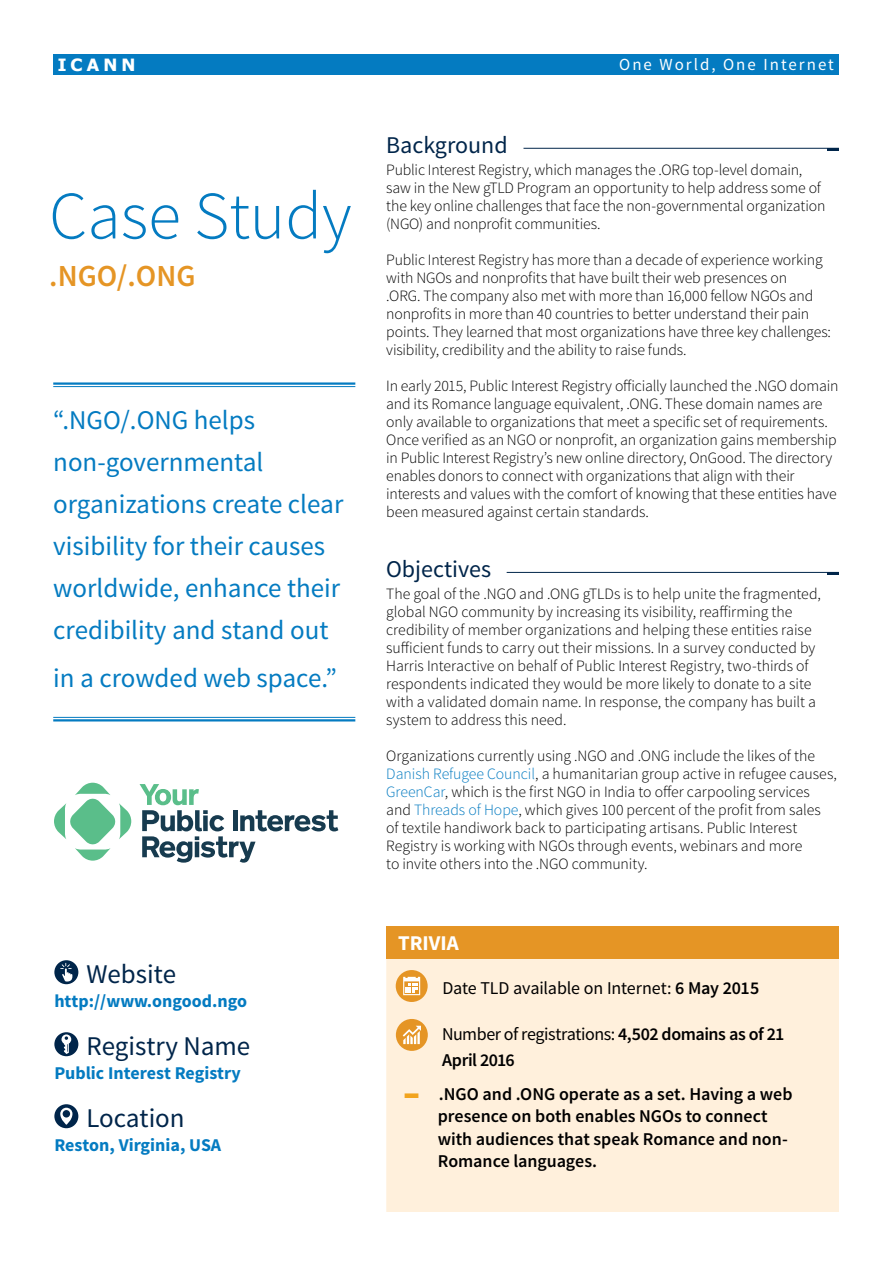
<style>
.page{position:relative;width:893px;height:1263px;background:#fff}
.page>*{position:absolute;margin:0;border:0;box-sizing:border-box;transform-origin:0 0}
.t1{font:300 67.65px "Source Sans Pro";color:#047bc1}
.t2{font:600 30.6px "Source Sans Pro";color:#e59525}
.t3{font:27px/42px "Source Sans Pro";color:#047bc1}
.t4{font:27px "Source Sans Pro";color:#00254a}
.t5{font:24px "Source Sans Pro";color:#00254a}
.t6{font:700 21px "Source Sans Pro";color:#fff}
.t7{font:600 18px/22.5px "Source Sans Pro";letter-spacing:-.005em;color:#000}
.t8{font:700 18px "Source Sans Pro";color:#047bc1}
.t9{font:600 18px/25.5px "Source Sans Pro";letter-spacing:-.03em;color:#000}
.t10{font:18px "Source Sans Pro";letter-spacing:-.01em;color:#000}
.t11{font:16.8px "Source Sans Pro";letter-spacing:.12em;color:#fff}
.t12{font:700 16.8px "Tahoma";letter-spacing:.23em;color:#fff;scale:1.07 1}
.t13{font:300 15.75px/18px "Source Sans Pro";letter-spacing:-.005em;color:#000}
.s1{color:#047bc1}
.s2{font-weight:600}
.s3{font-weight:400}
.s4{color:#f2a41e}
</style>
<div class="page">
<div style="left:386px;top:956px;width:453px;height:256px;background:#fff0dc"></div>
<svg style="left:396px;top:970px;width:32px;height:32px"></svg>
<svg style="left:403px;top:977px;width:17px;height:18px"></svg>
<div style="left:396px;top:1019px;width:32px;height:32px;background:#e59525;border-radius:50%"></div>
<svg style="left:403px;top:1026px;width:18px;height:18px"></svg>
<div style="left:53px;top:54px;width:786px;height:20px;background:#047bc1"></div>
<div style="left:54px;top:1104px;width:24px;height:24px;background:#00254a;border-radius:50%"></div>
<svg style="left:60px;top:1108px;width:12px;height:17px"></svg>
<div style="left:54px;top:1032px;width:24px;height:24px;background:#00254a;border-radius:50%"></div>
<svg style="left:61px;top:1034px;width:10px;height:20px"></svg>
<div style="left:54px;top:960px;width:24px;height:24px;background:#00254a;border-radius:50%"></div>
<svg style="left:60px;top:963px;width:12px;height:18px"></svg>
<div style="left:386px;top:926px;width:453px;height:32px;background:#e59525"></div>
<svg style="left:54px;top:783px;width:77px;height:78px"></svg>
<svg style="left:140px;top:784px;width:198px;height:79px"></svg>
<hr style="left:53px;top:382px;width:302px;height:3px;background:#047bc1">
<hr style="left:53px;top:386px;width:302px;height:1px;background:#047bc1">
<hr style="left:53px;top:717px;width:302px;height:1px;background:#047bc1">
<hr style="left:53px;top:719px;width:302px;height:2px;background:#047bc1">
<hr style="left:523px;top:148px;width:316px;height:1px;background:#00254a">
<svg style="left:827px;top:149px;width:12px;height:2px"></svg>
<hr style="left:507px;top:572px;width:332px;height:1px;background:#00254a">
<svg style="left:827px;top:573px;width:12px;height:2px"></svg>
<p class="t12" style="left:58px;top:53px;width:74px">ICANN</p>
<p class="t11" style="left:619px;top:54px;width:216px">One World, One Internet</p>
<h1 class="t1" style="left:49px;top:175px;width:304px">Case Study</h1>
<h2 class="t2" style="left:49px;top:257px;width:148px">.NGO/.ONG</h2>
<h3 class="t3" style="left:53px;top:399px;width:292px">“.NGO/.ONG helps non-governmental organizations create clear visibility for their causes worldwide, enhance their credibility and stand out</h3>
<h3 class="t3" style="left:53px;top:657px;width:285px">in a crowded web space.”</h3>
<h3 class="t4" style="left:86px;top:957px;width:91px">Website</h3>
<p class="t8" style="left:54px;top:989px;width:194px">http://www.ongood.ngo</p>
<h3 class="t4" style="left:86px;top:1029px;width:165px">Registry Name</h3>
<p class="t8" style="left:54px;top:1061px;width:188px">Public Interest Registry</p>
<h3 class="t4" style="left:86px;top:1101px;width:100px">Location</h3>
<p class="t8" style="left:54px;top:1133px;width:168px">Reston, Virginia, USA</p>
<h3 class="t5" style="left:386px;top:130px;width:123px">Background</h3>
<p class="t13" style="left:386px;top:161px;width:441px">Public Interest Registry, which manages the .ORG top-level domain, saw in the New gTLD Program an opportunity to help address some of the key online challenges that face the non-governmental organization (NGO) and nonprofit communities.</p>
<p class="t13" style="left:386px;top:251px;width:446px">Public Interest Registry has more than a decade of experience working with NGOs and nonprofits that have built their web presences on<br>.ORG. The company also met with more than 16,000 fellow NGOs and nonprofits in more than 40 countries to better understand their pain points. They learned that most organizations have three key challenges: visibility, credibility and the ability to raise funds.</p>
<p class="t13" style="left:386px;top:377px;width:454px">In early 2015, Public Interest Registry officially launched the .NGO domain and its Romance language equivalent, .ONG. These domain names are only available to organizations that meet a specific set of requirements.<br>Once verified as an NGO or nonprofit, an organization gains membership in Public Interest Registry’s new online directory, OnGood. The directory enables donors to connect with organizations that align with their interests and values with the comfort of knowing that these entities have been measured against certain standards.</p>
<h3 class="t5" style="left:386px;top:554px;width:106px">Objectives</h3>
<p class="t13" style="left:386px;top:585px;width:436px">The goal of the .NGO and .ONG gTLDs is to help unite the fragmented, global NGO community by increasing its visibility, reaffirming the credibility of member organizations and helping these entities raise sufficient funds to carry out their missions. In a survey conducted by Harris Interactive on behalf of Public Interest Registry, two-thirds of respondents indicated they would be more likely to donate to a site with a validated domain name. In response, the company has built a system to address this need.</p>
<p class="t13" style="left:386px;top:747px;width:452px">Organizations currently using .NGO and .ONG include the likes of the <span class="s1">Danish Refugee Council</span>, a humanitarian group active in refugee causes, <span class="s1">GreenCar</span>, which is the first NGO in India to offer carpooling services and <span class="s1">Threads of Hope</span>, which gives 100 percent of the profit from sales of textile handiwork back to participating artisans. Public Interest Registry is working with NGOs through events, webinars and more<br>to invite others into the .NGO community.</p>
<h3 class="t6" style="left:398px;top:930px;width:62px">TRIVIA</h3>
<p class="t10" style="left:442px;top:977px;width:318px">Date TLD available on Internet: <span class="s2">6 May 2015</span></p>
<p class="t9" style="left:442px;top:1022px;width:344px"><span class="s3">Number of registrations:</span> 4,502 domains as of 21<br>April 2016</p>
<p class="t7" style="left:438px;top:1083px;width:356px;text-indent:-34px"><span class="s4">■</span> .NGO and .ONG operate as a set. Having a web presence on both enables NGOs to connect with audiences that speak Romance and non-Romance languages.</p>
</div>
